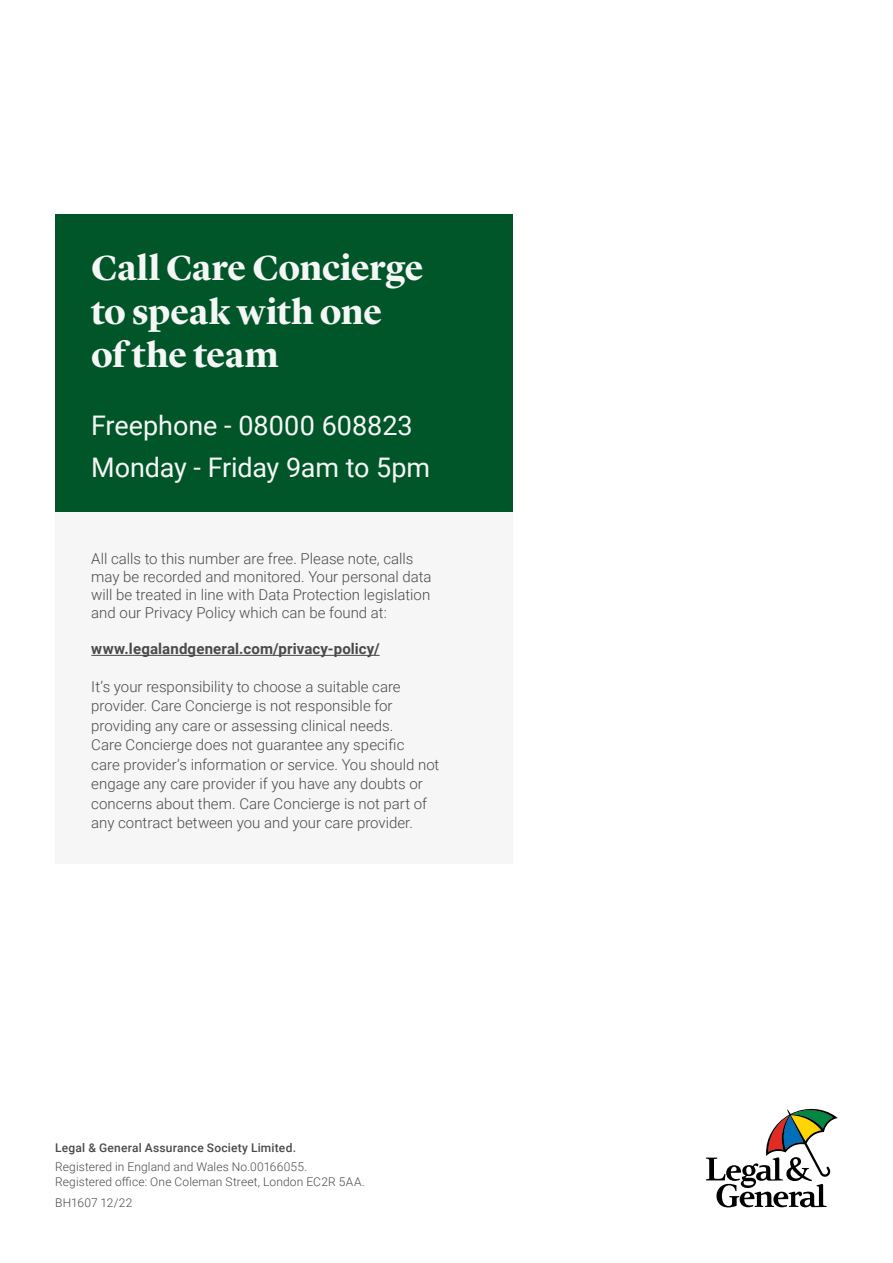
<style>
.page{position:relative;width:893px;height:1263px;background:#fff}
.page>*{position:absolute;margin:0;border:0;box-sizing:border-box;transform-origin:0 0}
.t1{font:700 36px/43.2px "Lyon Display";letter-spacing:-.005em;color:#f6f6f6}
.t2{font:27px/41.4px "Roboto";letter-spacing:-.005em;color:#f6f6f6}
.t3{font:300 15px/19.5px "Roboto";color:#4a4a49}
.t4{font:700 15px "Roboto";letter-spacing:.01em;color:#4a4a49}
.t5{font:300 12px/21.9px "Roboto";letter-spacing:.01em;color:#4a4a49}
.t6{font:500 12px "Roboto";letter-spacing:.015em;color:#4a4a49}
</style>
<div class="page">
<div style="left:55px;top:214px;width:458px;height:298px;background:#005629"></div>
<div style="left:55px;top:512px;width:458px;height:352px;background:#f6f6f6"></div>
<hr style="left:91px;top:655px;width:289px;height:1px;background:#4a4a49">
<svg style="left:706px;top:1108px;width:132px;height:99px"></svg>
<h1 class="t1" style="left:91px;top:244px;width:334px">Call Care Concierge to speak with one of the team</h1>
<p class="t2" style="left:91px;top:404px;width:340px">Freephone - 08000 608823<br>Monday - Friday 9am to 5pm</p>
<p class="t3" style="left:91px;top:549px;width:324px">All calls to this number are free. Please note, calls</p>
<p class="t3" style="left:91px;top:567px;width:342px">may be recorded and monitored. Your personal data</p>
<p class="t3" style="left:91px;top:585px;width:340px;line-height:18px">will be treated in line with Data Protection legislation and our Privacy Policy which can be found at:</p>
<h5 class="t4" style="left:91px;top:638px;width:290px">www.legalandgeneral.com/privacy-policy/</h5>
<p class="t3" style="left:91px;top:676px;width:311px">It’s your responsibility to choose a suitable care provider. Care Concierge is not responsible for providing any care or assessing clinical needs.</p>
<p class="t3" style="left:91px;top:735px;width:350px">Care Concierge does not guarantee any specific<br>care provider’s information or service. You should not</p>
<p class="t3" style="left:91px;top:774px;width:337px">engage any care provider if you have any doubts or concerns about them. Care Concierge is not part of any contract between you and your care provider.</p>
<p class="t6" style="left:55px;top:1139px;width:242px">Legal &amp; General Assurance Society Limited.</p>
<p class="t5" style="left:55px;top:1155px;width:253px">Registered in England and Wales No.00166055.</p>
<p class="t5" style="left:55px;top:1170px;width:311px">Registered office: One Coleman Street, London EC2R 5AA.<br>BH1607 12/22</p>
</div>
